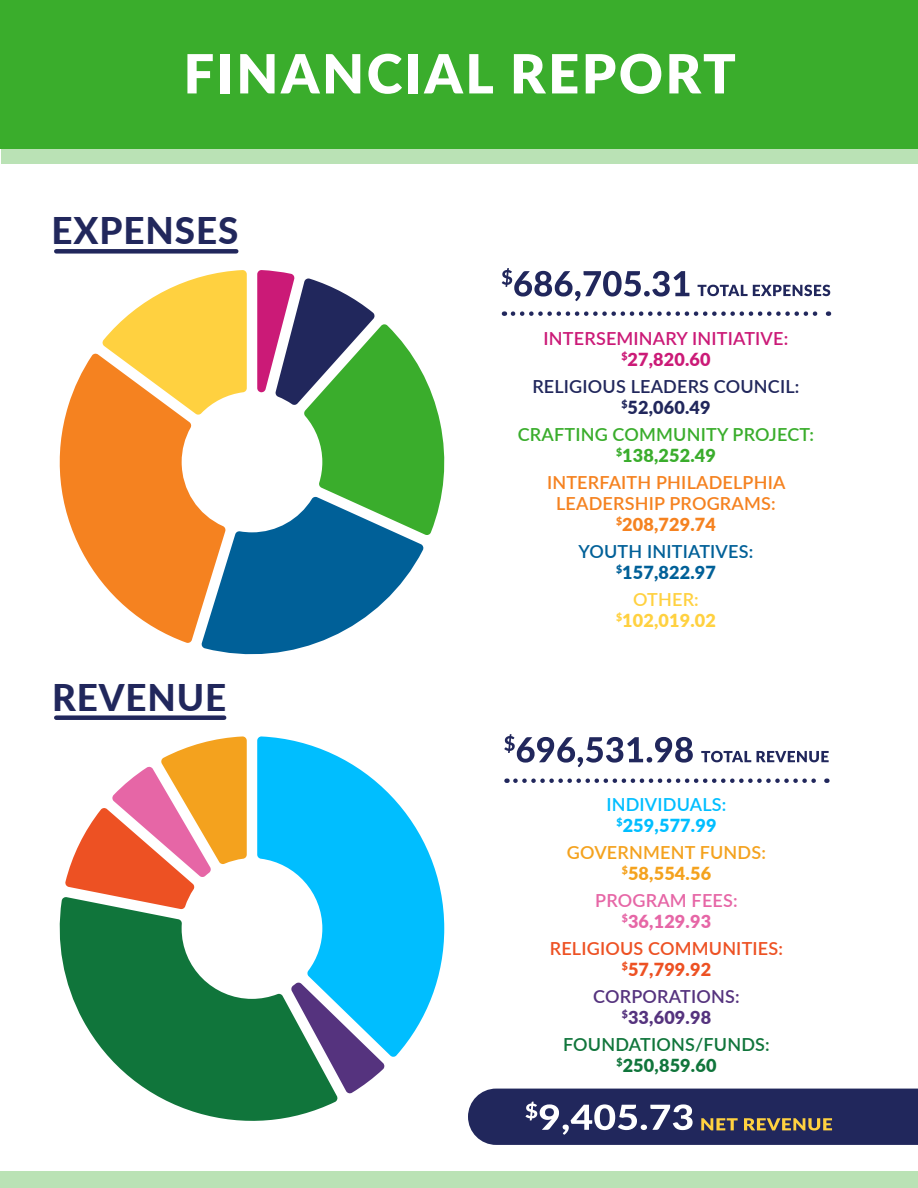
<style>
.page{position:relative;width:918px;height:1188px;background:#fff}
.page>*{position:absolute;margin:0;border:0;box-sizing:border-box;transform-origin:0 0}
.t1{font:900 54px "Lato";letter-spacing:.05em;color:#fff}
.t2{font:800 36.75px "Lato";letter-spacing:.025em;color:#21275c}
.t3{font:600 18px/21px "Lato";letter-spacing:.01em;color:#f58220;text-align:center}
.t4{font:600 18px/21px "Lato";letter-spacing:.01em;color:#ed5123;text-align:center}
.t5{font:600 18px "Lato";letter-spacing:.01em;color:#3aad2c}
.t6{font:600 18px "Lato";letter-spacing:.01em;color:#cb1a77}
.t7{font:600 18px "Lato";letter-spacing:.01em;color:#21275c}
.t8{font:600 18px/21px "Lato";letter-spacing:.01em;color:#55337e;text-align:center}
.t9{font:600 18px/21px "Lato";letter-spacing:.01em;color:#e666a6;text-align:center}
.t10{font:600 18px "Lato";letter-spacing:.01em;color:#10753b}
.t11{font:600 18px "Lato";letter-spacing:.01em;color:#006098}
.t12{font:600 18px "Lato";letter-spacing:.01em;color:#f4a21e}
.t13{font:600 18px "Lato";letter-spacing:.01em;color:#00beff}
.t14{font:900 18px "Lato";letter-spacing:.01em;color:#3aad2c}
.t15{font:900 18px "Lato";letter-spacing:.01em;color:#006098}
.t16{font:900 18px "Lato";letter-spacing:.01em;color:#ffd140}
.t17{font:900 18px "Lato";letter-spacing:.01em;color:#00beff}
.t18{font:900 18px "Lato";letter-spacing:.01em;color:#10753b}
.t19{font:900 18px "Lato";letter-spacing:.01em;color:#cb1a77}
.t20{font:900 18px "Lato";letter-spacing:.01em;color:#21275c}
.t21{font:900 18px "Lato";letter-spacing:.01em;color:#f4a21e}
.t22{font:600 18px "Lato";letter-spacing:.01em;color:#ffd140}
.s1{font-weight:900}
</style>
<div class="page">
<div style="left:0;top:1172px;width:918px;height:16px;background:#bae2b5"></div>
<div style="left:1px;top:148px;width:917px;height:16px;background:#bae2b5"></div>
<div style="left:0;top:0;width:918px;height:148px;background:#3aad2c"></div>
<div style="left:56px;top:715px;width:168px;height:5px;background:#21275c"></div>
<svg style="left:65px;top:736px;width:182px;height:161px"></svg>
<svg style="left:59px;top:897px;width:279px;height:224px;fill:#10753b"></svg>
<svg style="left:291px;top:1057px;width:94px;height:37px"></svg>
<svg style="left:257px;top:736px;width:187px;height:321px;fill:#00beff"></svg>
<svg style="left:504px;top:734px;width:189px;height:33px"></svg>
<svg style="left:701px;top:751px;width:128px;height:11px"></svg>
<div style="left:56px;top:249px;width:180px;height:5px;background:#21275c"></div>
<svg style="left:59px;top:353px;width:43px;height:229px;fill:#f58220"></svg>
<svg style="left:102px;top:270px;width:343px;height:385px"></svg>
<svg style="left:502px;top:268px;width:187px;height:33px"></svg>
<svg style="left:698px;top:285px;width:132px;height:11px"></svg>
<svg style="left:468px;top:1089px;width:450px;height:56px;background:#3a3e69"></svg>
<svg style="left:513px;top:311px;width:316px;height:5px"></svg>
<svg style="left:515px;top:778px;width:312px;height:5px"></svg>
<p class="t1" style="left:184px;top:33px;width:554px">FINANCIAL REPORT</p>
<p class="t2" style="left:51px;top:203px;width:188px">EXPENSES</p>
<p class="t2" style="left:52px;top:670px;width:176px">REVENUE</p>
<p class="t6" style="left:544px;top:325px;width:246px">INTERSEMINARY INITIATIVE:</p>
<p class="t19" style="left:621px;top:345px;width:91px"><sup>$</sup>27,820.60</p>
<p class="t7" style="left:532px;top:373px;width:269px">RELIGIOUS LEADERS COUNCIL:</p>
<p class="t20" style="left:621px;top:393px;width:91px"><sup>$</sup>52,060.49</p>
<p class="t5" style="left:518px;top:421px;width:298px">CRAFTING COMMUNITY PROJECT:</p>
<p class="t14" style="left:616px;top:441px;width:101px"><sup>$</sup>138,252.49</p>
<p class="t3" style="left:547px;top:471px;width:240px">INTERFAITH PHILADELPHIA<br>LEADERSHIP PROGRAMS: <sup>$</sup><span class="s1">208,729.74</span></p>
<p class="t11" style="left:579px;top:538px;width:176px">YOUTH INITIATIVES:</p>
<p class="t15" style="left:616px;top:558px;width:101px"><sup>$</sup>157,822.97</p>
<p class="t22" style="left:633px;top:586px;width:67px">OTHER:</p>
<p class="t16" style="left:616px;top:606px;width:101px"><sup>$</sup>102,019.02</p>
<p class="t13" style="left:606px;top:791px;width:122px">INDIVIDUALS:</p>
<p class="t17" style="left:617px;top:812px;width:101px"><sup>$</sup>259,577.99</p>
<p class="t12" style="left:567px;top:839px;width:201px">GOVERNMENT FUNDS:</p>
<p class="t21" style="left:622px;top:860px;width:91px"><sup>$</sup>58,554.56</p>
<p class="t9" style="left:595px;top:889px;width:144px">PROGRAM FEES: <sup>$</sup><span class="s1">36,129.93</span></p>
<p class="t4" style="left:550px;top:937px;width:235px">RELIGIOUS COMMUNITIES: <sup>$</sup><span class="s1">57,799.92</span></p>
<p class="t8" style="left:593px;top:985px;width:148px">CORPORATIONS: <sup>$</sup><span class="s1">33,609.98</span></p>
<p class="t10" style="left:563px;top:1031px;width:208px">FOUNDATIONS/FUNDS:</p>
<p class="t18" style="left:617px;top:1052px;width:101px"><sup>$</sup>250,859.60</p>
</div>
